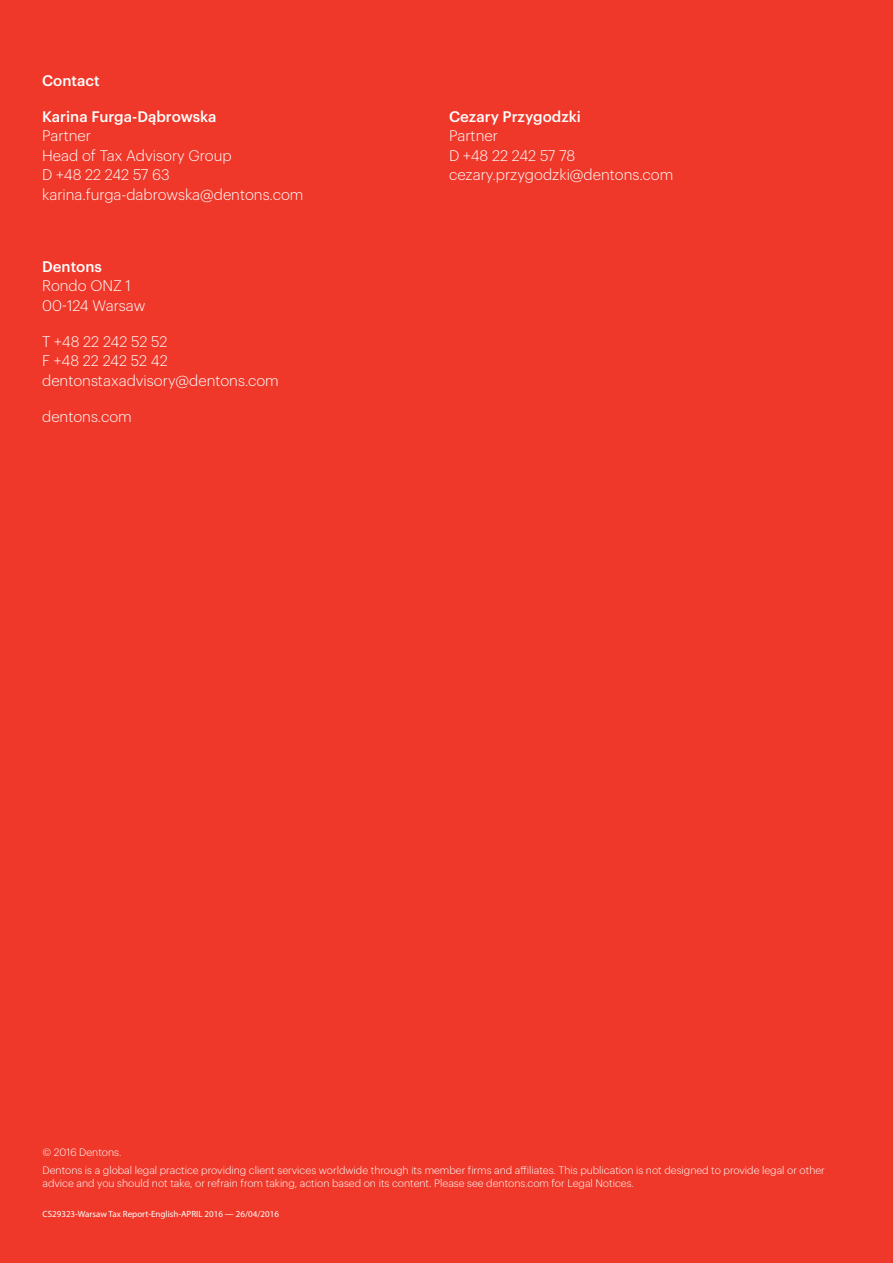
<style>
.page{position:relative;width:893px;height:1263px;background:#ef3829}
.page>*{position:absolute;margin:0;border:0;box-sizing:border-box;transform-origin:0 0}
.t1{font:300 15px/19.5px "Dentons Sans";color:#fff}
.t2{font:500 15px "Dentons Sans";color:#fff}
.t3{font:300 10.5px/17.5px "Dentons Sans";color:#fff}
.t4{font:9px "Myriad Pro";color:#fff}
</style>
<div class="page">
<h1 class="t2" style="left:42px;top:69px;width:59px">Contact</h1>
<h1 class="t2" style="left:42px;top:105px;width:176px">Karina Furga-Dąbrowska</h1>
<h1 class="t1" style="left:42px;top:125px;width:263px">Partner<br>Head of Tax Advisory Group<br>D +48 22 242 57 63 karina.furga-dabrowska@dentons.com</h1>
<h1 class="t2" style="left:42px;top:255px;width:61px">Dentons</h1>
<h1 class="t1" style="left:42px;top:275px;width:105px">Rondo ONZ 1<br>00-124 Warsaw</h1>
<h1 class="t1" style="left:42px;top:330px;width:238px">T +48 22 242 52 52<br>F +48 22 242 52 42 dentonstaxadvisory@dentons.com</h1>
<h1 class="t1" style="left:42px;top:405px;width:91px">dentons.com</h1>
<h1 class="t2" style="left:449px;top:105px;width:133px">Cezary Przygodzki</h1>
<h1 class="t1" style="left:449px;top:125px;width:226px">Partner<br>D +48 22 242 57 78 cezary.przygodzki@dentons.com</h1>
<p class="t3" style="left:43px;top:1143px;width:784px">© 2016 Dentons.<br>Dentons is a global legal practice providing client services worldwide through its member firms and affiliates. This publication is not designed to provide legal or other</p>
<p class="t3" style="left:43px;top:1173px;width:593px">advice and you should not take, or refrain from taking, action based on its content. Please see dentons.com for Legal Notices.</p>
<p class="t4" style="left:43px;top:1208px;width:238px">CS29323-Warsaw Tax Report-English-APRIL 2016 — 26/04/2016</p>
</div>
